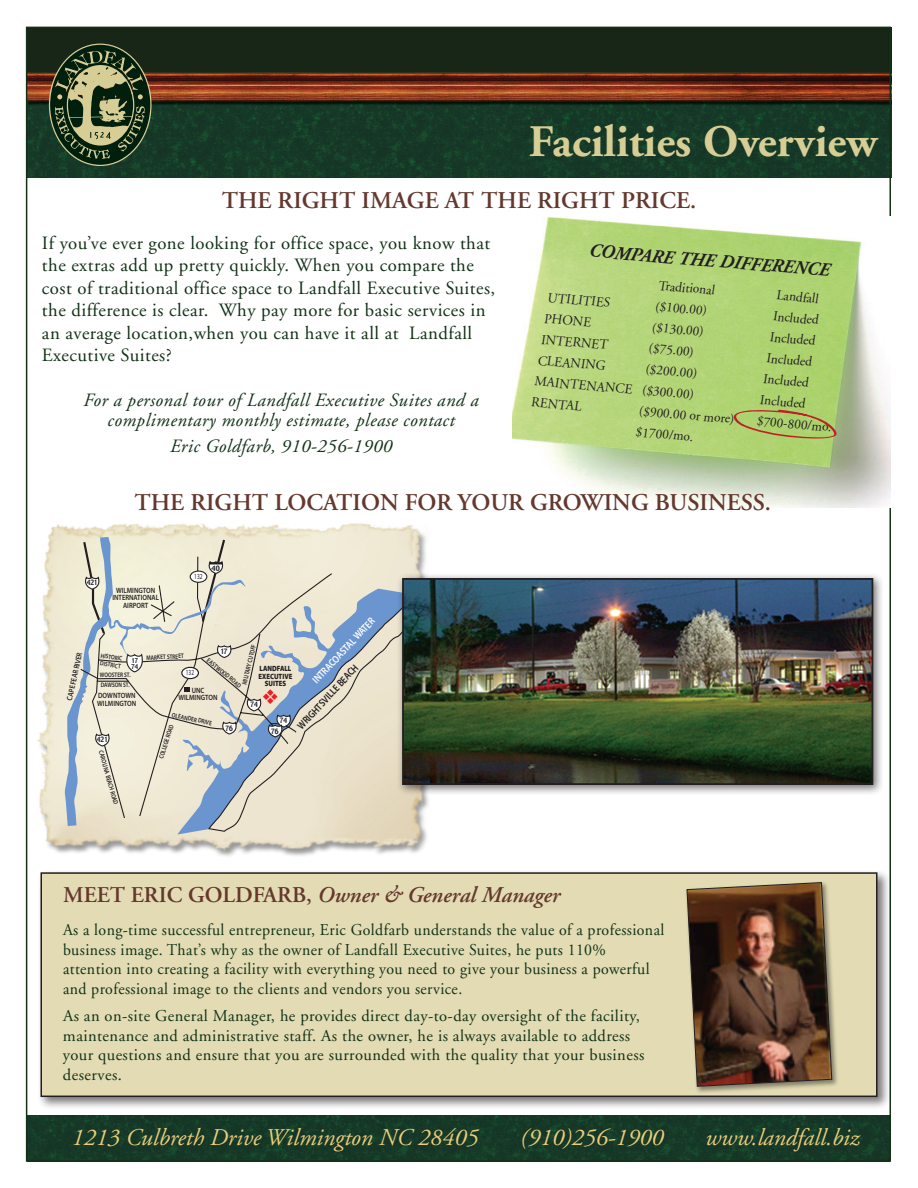
<style>
.page{position:relative;width:918px;height:1188px;background:#fff}
.page>*{position:absolute;margin:0;border:0;box-sizing:border-box;transform-origin:0 0}
.t1{font:700 45px "Adobe Garamond";color:#d7ce96}
.t2{font:600 24px "Adobe Garamond";color:#64382d}
.t3{font:italic 24px "Adobe Garamond";color:#eccd7b}
.t4{font:italic 600 22.5px "Adobe Garamond";color:#64382d}
.t5{font:22.05px "Type Embellishments One Let Plain";color:#ee1d23;scale:.59 1}
.t6{font:18.75px/22.5px "Adobe Garamond";letter-spacing:.025em;color:#123117}
.t7{font:italic 18.75px/19.5px "Adobe Garamond";letter-spacing:.025em;color:#123117;text-align:center}
.t8{font:italic 700 18.75px "Adobe Garamond";color:#231f20}
.t9{font:16.5px/19.8px "Adobe Garamond";letter-spacing:.025em;color:#123117;scale:.96 1}
.t10{font:16.5px/19.8px "Adobe Garamond";letter-spacing:.025em;color:#123117}
.t11{font:13.65px "Adobe Garamond";color:#231f20}
.t12{font:600 10.35px "Myriad Pro";color:#fff;scale:.84 1}
.t13{font:600 10.35px "Myriad Pro";color:#231f20;scale:.84 1}
.t14{font:600 7.8px "Myriad Pro";color:#231f20;scale:.84 1}
.t15{font:600 7.65px/7.6px "Myriad Pro";color:#231f20;text-align:center;scale:.86 1}
.t16{font:900 7.65px/7.6px "Myriad Pro";color:#231f20;text-align:center;scale:.86 1}
.t17{font:7.65px "Myriad";color:#231f20;scale:.7 1}
.t18{font:7.35px "Charcoal";color:#231f20;scale:.86 1}
.t19{font:7.35px "Charcoal";color:#231f20;scale:.96 1}
.t20{font:600 6.6px/9.9px "Myriad Pro";color:#231f20;scale:.81 1}
.t21{font:6.6px/6px "Charcoal";color:#231f20;scale:.86 1}
.s1{font-style:normal}
</style>
<div class="page">
<img style="left:29px;top:27px;width:863px;height:151px">
<svg style="left:49px;top:44px;width:103px;height:122px;background:#49583b"></svg>
<img style="left:29px;top:1116px;width:859px;height:43px">
<div style="left:37px;top:869px;width:860px;height:247px;background:#231f20;opacity:.6"></div>
<div style="left:41px;top:873px;width:836px;height:223px;background:#e2dbb3"></div>
<div style="left:40px;top:872px;width:838px;height:225px;border:2px solid #231f20"></div>
<div style="left:684px;top:880px;width:161px;height:220px;background:#231f20;opacity:.5"></div>
<img style="left:686px;top:882px;width:147px;height:205px">
<img style="left:513px;top:217px;width:377px;height:291px">
<svg style="left:732px;top:409px;width:106px;height:30px;background:#aebd66"></svg>
<img style="left:37px;top:523px;width:392px;height:333px">
<svg style="left:298px;top:556px;width:35px;height:38px"></svg>
<svg style="left:65px;top:537px;width:142px;height:289px;background:#ddddd1"></svg>
<svg style="left:79px;top:537px;width:219px;height:210px;background:#e2e0d0"></svg>
<svg style="left:207px;top:594px;width:211px;height:239px;background:#d1d1c9"></svg>
<div style="left:397px;top:572px;width:494px;height:230px;background:#231f20;opacity:.6"></div>
<img style="left:405px;top:581px;width:465px;height:201px">
<div style="left:402px;top:578px;width:471px;height:207px;border:2px solid #231f20"></div>
<h1 class="t1" style="left:529px;top:117px;width:350px">Facilities Overview</h1>
<h2 class="t2" style="left:222px;top:187px;width:157px">THE RIGHT IMAGE</h2>
<h2 class="t2" style="left:445px;top:187px;width:206px">AT THE RIGHT PRICE</h2>
<h2 class="t2" style="left:690px;top:187px;width:8px">.</h2>
<p class="t8" style="left:590px;top:240px;width:243px;rotate:5deg">COMPARE THE DIFFERENCE</p>
<p class="t11" style="left:659px;top:278px;width:58px;rotate:5deg">Traditional</p>
<p class="t11" style="left:548px;top:290px;width:64px;rotate:5deg">UTILITIES</p>
<p class="t11" style="left:777px;top:288px;width:44px;rotate:5deg">Landfall</p>
<p class="t6" style="left:42px;top:232px;width:455px">If you’ve ever gone looking for office space, you know that the extras add up pretty quickly. When you compare the cost of traditional office space to Landfall Executive Suites, the difference is clear. Why pay more for basic services in an average location,when you can have it all at Landfall Executive Suites?</p>
<p class="t7" style="left:84px;top:391px;width:397px">For a personal tour of Landfall Executive Suites and a complimentary monthly estimate, please contact</p>
<p class="t7" style="left:170px;top:437px;width:224px">Eric Goldfarb, 910-256-1900</p>
<p class="t11" style="left:656px;top:299px;width:53px;rotate:5deg">($100.00)</p>
<p class="t11" style="left:774px;top:309px;width:47px;rotate:5deg">Included</p>
<p class="t11" style="left:545px;top:311px;width:48px;rotate:5deg">PHONE</p>
<p class="t11" style="left:653px;top:320px;width:53px;rotate:5deg">($130.00)</p>
<p class="t11" style="left:770px;top:330px;width:47px;rotate:5deg">Included</p>
<p class="t11" style="left:542px;top:332px;width:68px;rotate:5deg">INTERNET</p>
<p class="t11" style="left:649px;top:341px;width:47px;rotate:5deg">($75.00)</p>
<p class="t11" style="left:767px;top:351px;width:47px;rotate:5deg">Included</p>
<p class="t11" style="left:538px;top:353px;width:69px;rotate:5deg">CLEANING</p>
<p class="t11" style="left:646px;top:362px;width:53px;rotate:5deg">($200.00)</p>
<p class="t11" style="left:764px;top:371px;width:47px;rotate:5deg">Included</p>
<p class="t11" style="left:535px;top:373px;width:161px;rotate:5deg">MAINTENANCE ($300.00)</p>
<p class="t11" style="left:761px;top:392px;width:47px;rotate:5deg">Included</p>
<p class="t11" style="left:532px;top:395px;width:52px;rotate:5deg">RENTAL</p>
<p class="t11" style="left:640px;top:404px;width:97px;rotate:5deg">($900.00 or more)</p>
<p class="t11" style="left:757px;top:413px;width:77px;rotate:5deg">$700-800/mo.</p>
<p class="t11" style="left:636px;top:425px;width:59px;rotate:5deg">$1700/mo.</p>
<h2 class="t2" style="left:134px;top:489px;width:170px">THE RIGHT LOCATION</h2>
<h2 class="t2" style="left:405px;top:489px;width:17px">FOR</h2>
<h2 class="t2" style="left:458px;top:489px;width:91px">YOUR GRO</h2>
<h2 class="t2" style="left:581px;top:489px;width:39px">WING</h2>
<h2 class="t2" style="left:655px;top:489px;width:118px">BUSINESS.</h2>
<p class="t18" style="left:87px;top:578px;width:14px">421</p>
<p class="t15" style="left:112px;top:586px;width:56px">WILMINGTON<br>INTERNATIONAL<br>AIRPORT</p>
<p class="t17" style="left:194px;top:573px;width:13px">132</p>
<p class="t19" style="left:212px;top:563px;width:10px">40</p>
<p class="t14" style="left:65px;top:699px;width:60px;rotate:-78deg">CAPE FEAR RIVER</p>
<p class="t12" style="left:310px;top:677px;width:104px;rotate:-47deg">INTRACOASTAL WATER</p>
<p class="t20" style="left:239px;top:683px;width:52px;rotate:-76deg">MILITARY CUTOFF</p>
<p class="t18" style="left:220px;top:647px;width:10px">17</p>
<p class="t20" style="left:102px;top:651px;width:28px;line-height:7.6px;rotate:9deg">HISTORIC<br>DISTRICT</p>
<p class="t20" style="left:146px;top:653px;width:48px;rotate:-3deg">MARKET STREET</p>
<p class="t15" style="left:179px;top:686px;width:47px">UNC<br>WILMINGTON</p>
<p class="t21" style="left:132px;top:658px;width:9px">17<br>74</p>
<p class="t20" style="left:211px;top:656px;width:54px;rotate:39deg">EASTWOOD ROAD</p>
<p class="t20" style="left:173px;top:710px;width:52px;rotate:12deg">OLEANDER DRIVE</p>
<p class="t20" style="left:156px;top:757px;width:46px;rotate:-73deg">COLLEGE ROAD</p>
<p class="t13" style="left:294px;top:723px;width:102px;rotate:-47deg">WRIGHTSVILLE BEACH</p>
<p class="t16" style="left:259px;top:665px;width:41px">LANDFALL<br>EXECUTIVE<br>SUITES</p>
<p class="t17" style="left:186px;top:669px;width:13px">132</p>
<p class="t20" style="left:100px;top:670px;width:40px">WOOSTER ST.<br>DAWSON ST.</p>
<h3 class="t5" style="left:262px;top:687px;width:28px">E</h3>
<p class="t15" style="left:97px;top:692px;width:47px;text-align:left">DOWNTOWN<br>WILMINGTON</p>
<p class="t18" style="left:251px;top:700px;width:10px">74</p>
<p class="t18" style="left:280px;top:716px;width:10px">74</p>
<p class="t18" style="left:226px;top:723px;width:10px">76</p>
<p class="t18" style="left:271px;top:726px;width:10px">76</p>
<p class="t18" style="left:97px;top:735px;width:14px">421</p>
<p class="t20" style="left:106px;top:749px;width:71px;rotate:74deg">CAROLINA BEACH ROAD</p>
<h3 class="t4" style="left:63px;top:882px;width:499px"><span class="s1">MEET ERIC GOLDFARB,</span> Owner &amp; General Manager</h3>
<p class="t9" style="left:63px;top:920px;width:628px">As a long-time successful entrepreneur, Eric Goldfarb understands the value of a professional business image. That’s why as the owner of Landfall Executive Suites, he puts 110% attention into creating a facility with everything you need to give your business a powerful and professional image to the clients and vendors you service.</p>
<p class="t10" style="left:63px;top:1006px;width:583px">As an on-site General Manager, he provides direct day-to-day oversight of the facility, maintenance and administrative staff. As the owner, he is always available to address your questions and ensure that you are surrounded with the quality that your business deserves.</p>
<h2 class="t3" style="left:72px;top:1125px;width:408px">1213 Culbreth Drive Wilmington NC 28405</h2>
<h2 class="t3" style="left:520px;top:1125px;width:145px">(910)256-1900</h2>
<h2 class="t3" style="left:706px;top:1125px;width:156px">www.landfall.biz</h2>
</div>
